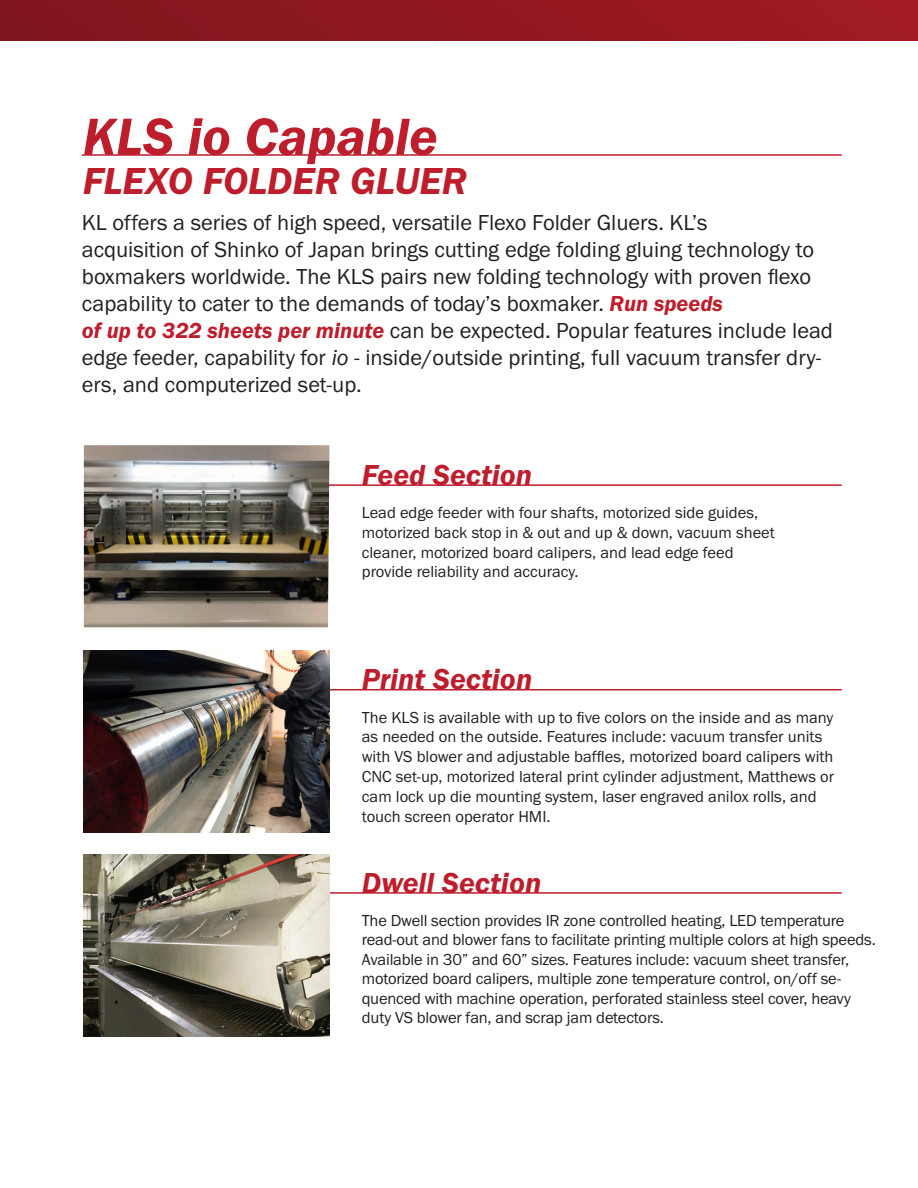
<style>
.page{position:relative;width:918px;height:1188px;background:#fff}
.page>*{position:absolute;margin:0;border:0;box-sizing:border-box;transform-origin:0 0}
.t1{font:54px "Franklin Gothic URW Dem Ita";color:#be1d2c}
.t2{font:39px "Franklin Gothic URW Dem Ita";color:#be1d2c}
.t3{font:30px "Franklin Gothic URW Dem Ita";color:#be1d2c}
.t4{font:22.5px/27px "Franklin Gothic URW Boo";color:#231f20}
.t5{font:16.5px/19.8px "Franklin Gothic URW Boo";letter-spacing:-.01em;color:#231f20}
.s1{font-family:"Franklin Gothic URW Dem Ita";color:#be1d2c}
.s2{font-family:"Franklin Gothic URW Boo Ita"}
</style>
<div class="page">
<hr style="left:302px;top:484px;width:540px;height:2px;background:#be1d2c">
<hr style="left:82px;top:154px;width:760px;height:2px;background:#be1d2c">
<hr style="left:302px;top:689px;width:540px;height:1px;background:#be1d2c">
<hr style="left:302px;top:892px;width:540px;height:2px;background:#be1d2c">
<img style="left:84px;top:445px;width:246px;height:182px">
<img style="left:84px;top:854px;width:246px;height:183px">
<img style="left:84px;top:651px;width:246px;height:182px">
<div style="left:0;top:0;width:918px;height:40px;background:linear-gradient(to right,#7f151d,#a31a23)"></div>
<p class="t1" style="left:83px;top:102px;width:356px">KLS io Capable</p>
<p class="t2" style="left:83px;top:155px;width:386px">FLEXO FOLDER GLUER</p>
<p class="t4" style="left:82px;top:208px;width:753px">KL offers a series of high speed, versatile Flexo Folder Gluers. KL’s<br>acquisition of Shinko of Japan brings cutting edge folding gluing technology to boxmakers worldwide. The KLS pairs new folding technology with proven flexo capability to cater to the demands of today’s boxmaker. <span class="s1">Run speeds<br>of up to 322 sheets per minute</span> can be expected. Popular features include lead edge feeder, capability for <span class="s2">io</span> - inside/outside printing, full vacuum transfer dry&shy;ers, and computerized set-up.</p>
<p class="t3" style="left:362px;top:455px;width:172px">Feed Section</p>
<p class="t5" style="left:362px;top:502px;width:414px">Lead edge feeder with four shafts, motorized side guides, motorized back stop in &amp; out and up &amp; down, vacuum sheet cleaner, motorized board calipers, and lead edge feed provide reliability and accuracy.</p>
<p class="t3" style="left:362px;top:660px;width:172px">Print Section</p>
<p class="t5" style="left:362px;top:707px;width:474px">The KLS is available with up to five colors on the inside and as many as needed on the outside. Features include: vacuum transfer units with VS blower and adjustable baffles, motorized board calipers with CNC set-up, motorized lateral print cylinder adjustment, Matthews or cam lock up die mounting system, laser engraved anilox rolls, and touch screen operator HMI.</p>
<p class="t3" style="left:362px;top:863px;width:181px">Dwell Section</p>
<p class="t5" style="left:362px;top:910px;width:515px">The Dwell section provides IR zone controlled heating, LED temperature read-out and blower fans to facilitate printing multiple colors at high speeds.<br>Available in 30” and 60” sizes. Features include: vacuum sheet transfer, motorized board calipers, multiple zone temperature control, on/off se&shy;quenced with machine operation, perforated stainless steel cover, heavy duty VS blower fan, and scrap jam detectors.</p>
</div>
